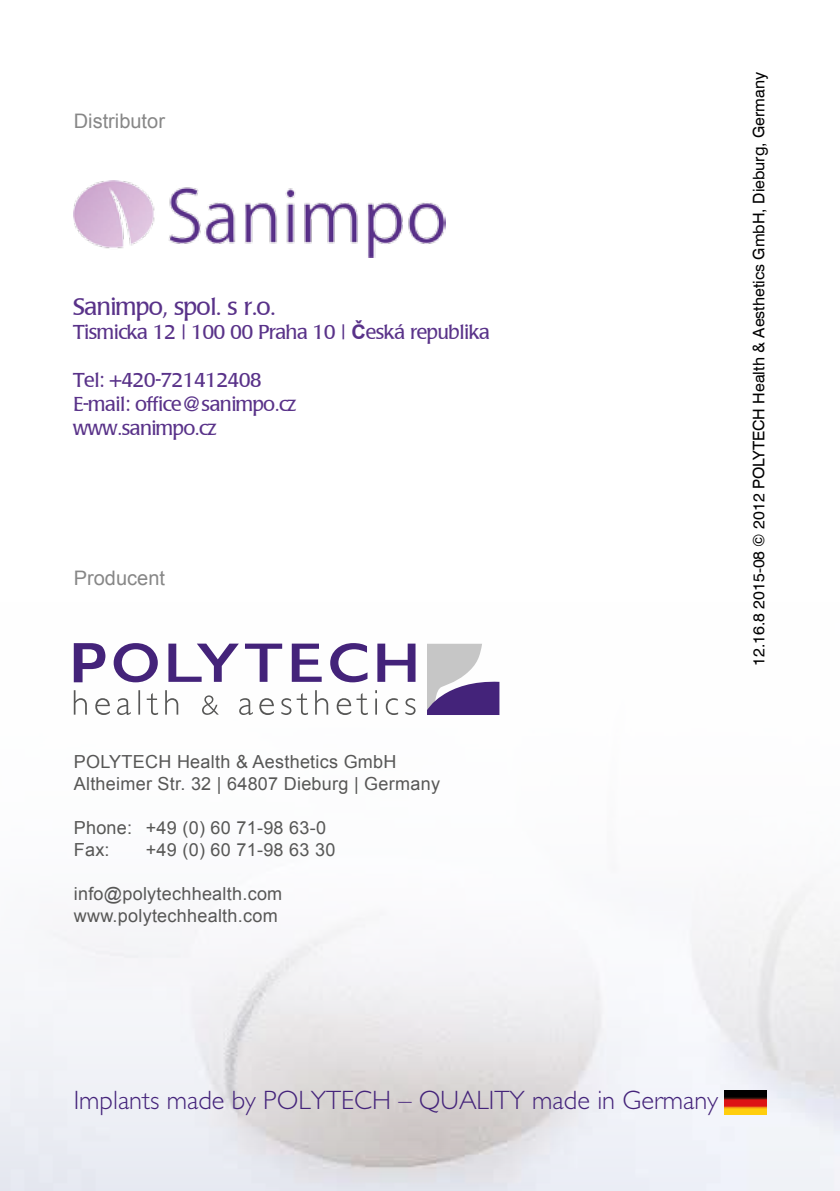
<style>
.page{position:relative;width:840px;height:1191px;background:#fff}
.page>*{position:absolute;margin:0;border:0;box-sizing:border-box;transform-origin:0 0}
.t1{font:300 26.4px "Gill Light S Si";color:#44237a}
.t2{font:24px "Poem Lavish";color:#593289}
.t3{font:20px/24px "Poem Lavish";color:#593289}
.t4{font:20px "Arial";color:#878787}
.t5{font:18px/22px "Arial";letter-spacing:.015em;color:#575756}
.t6{font:16px "Swiss 721 BT";color:#000}
.s1{font-family:"Arial";font-weight:700}
</style>
<div class="page">
<img style="left:0;top:643px;width:839px;height:548px">
<img style="left:723px;top:1090px;width:42px;height:24px">
<img style="left:74px;top:181px;width:371px;height:77px">
<svg style="left:74px;top:690px;width:13px;height:24px"></svg>
<svg style="left:95px;top:698px;width:15px;height:17px"></svg>
<svg style="left:117px;top:698px;width:14px;height:17px"></svg>
<svg style="left:138px;top:690px;width:2px;height:24px"></svg>
<svg style="left:147px;top:693px;width:11px;height:22px"></svg>
<svg style="left:165px;top:690px;width:13px;height:24px"></svg>
<svg style="left:202px;top:695px;width:17px;height:20px"></svg>
<svg style="left:239px;top:698px;width:14px;height:17px"></svg>
<svg style="left:259px;top:698px;width:15px;height:17px"></svg>
<svg style="left:281px;top:693px;width:27px;height:22px"></svg>
<svg style="left:315px;top:690px;width:13px;height:24px"></svg>
<svg style="left:336px;top:693px;width:31px;height:22px"></svg>
<svg style="left:375px;top:690px;width:2px;height:24px"></svg>
<svg style="left:385px;top:698px;width:13px;height:17px"></svg>
<svg style="left:405px;top:698px;width:10px;height:17px"></svg>
<svg style="left:74px;top:643px;width:31px;height:39px"></svg>
<svg style="left:114px;top:643px;width:44px;height:39px"></svg>
<svg style="left:168px;top:643px;width:71px;height:39px"></svg>
<svg style="left:245px;top:643px;width:37px;height:39px"></svg>
<svg style="left:291px;top:643px;width:30px;height:39px"></svg>
<svg style="left:330px;top:643px;width:37px;height:39px"></svg>
<svg style="left:377px;top:643px;width:38px;height:39px"></svg>
<svg style="left:426px;top:643px;width:73px;height:72px"></svg>
<p class="t4" style="left:74px;top:107px;width:93px">Distributor</p>
<h2 class="t2" style="left:74px;top:293px;width:203px">Sanimpo, spol. s r.o.</h2>
<p class="t3" style="left:74px;top:320px;width:417px">Tismicka 12 | 100 00 Praha 10 | <span class="s1">Č</span>eská republika</p>
<p class="t3" style="left:74px;top:368px;width:224px">Tel: +420-721412408<br>E-mail: office@sanimpo.cz www.sanimpo.cz</p>
<p class="t4" style="left:74px;top:564px;width:93px">Producent</p>
<p class="t5" style="left:74px;top:750px;width:367px">POLYTECH Health &amp; Aesthetics GmbH<br>Altheimer Str. 32 | 64807 Dieburg | Germany</p>
<p class="t5" style="left:74px;top:816px;width:254px">Phone: +49 (0) 60 71-98 63-0<br>Fax:</p>
<p class="t5" style="left:146px;top:838px;width:191px">+49 (0) 60 71-98 63 30</p>
<p class="t5" style="left:74px;top:882px;width:210px">info@polytechhealth.com www.polytechhealth.com</p>
<p class="t6" style="left:748px;top:665px;width:595px;rotate:-90deg">12.16.8 2015-08 © 2012 POLYTECH Health &amp; Aesthetics GmbH, Dieburg, Germany</p>
<h1 class="t1" style="left:74px;top:1084px;width:645px">Implants made by POLYTECH – QUALITY made in Germany</h1>
</div>
